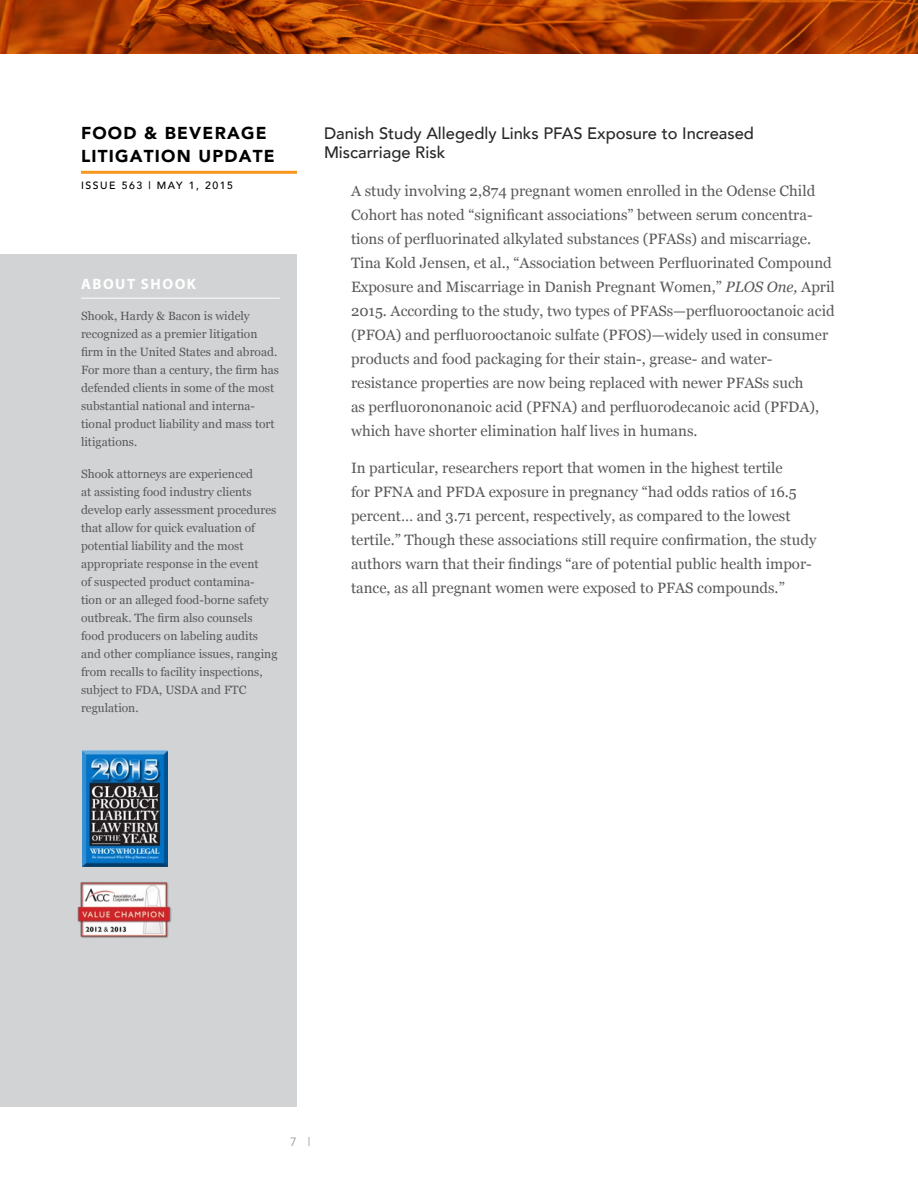
<style>
.page{position:relative;width:918px;height:1188px;background:#fff}
.page>*{position:absolute;margin:0;border:0;box-sizing:border-box;transform-origin:0 0}
.t1{font:900 17.25px/22.5px "Avenir";letter-spacing:.07em;color:#000}
.t2{font:500 16.5px/19.8px "Avenir";color:#292829}
.t3{font:15px/24px "Georgia";color:#58595b}
.t4{font:700 15px "Myriad Pro";letter-spacing:.1em;color:#fff}
.t5{font:12px/18px "Georgia";color:#58595b}
.t6{font:12px "Avenir";color:#939598}
.t7{font:500 10.5px "Avenir";letter-spacing:.15em;color:#000}
.s1{font-style:italic}
</style>
<div class="page">
<hr style="left:81px;top:171px;width:216px;height:3px;background:#f8971d">
<svg style="left:0;top:0;width:918px;height:54px;background:#a83c02"></svg>
<div style="left:0;top:255px;width:297px;height:852px;background:#d1d3d4"></div>
<hr style="left:81px;top:298px;width:199px;height:1px;background:#fff">
<img style="left:82px;top:750px;width:85px;height:117px">
<img style="left:77px;top:882px;width:95px;height:56px">
<p class="t1" style="left:81px;top:122px;width:195px">FOOD &amp; BEVERAGE<br>LITIGATION UPDATE</p>
<p class="t7" style="left:81px;top:176px;width:154px">ISSUE 563 | MAY 1, 2015</p>
<p class="t4" style="left:81px;top:274px;width:116px">ABOUT SHOOK</p>
<p class="t5" style="left:81px;top:307px;width:199px">Shook, Hardy &amp; Bacon is widely recognized as a premier litigation firm in the United States and abroad.<br>For more than a century, the firm has defended clients in some of the most substantial national and interna&shy;tional product liability and mass tort litigations.</p>
<p class="t5" style="left:81px;top:464px;width:198px">Shook attorneys are experienced<br>at assisting food industry clients develop early assessment procedures that allow for quick evaluation of potential liability and the most appropriate response in the event<br>of suspected product contamina&shy;tion or an alleged food-borne safety outbreak. The firm also counsels food producers on labeling audits and other compliance issues, ranging from recalls to facility inspections, subject to FDA, USDA and FTC regulation.</p>
<p class="t2" style="left:324px;top:122px;width:432px">Danish Study Allegedly Links PFAS Exposure to Increased<br>Miscarriage Risk</p>
<p class="t3" style="left:351px;top:178px;width:485px">A study involving 2,874 pregnant women enrolled in the Odense Child Cohort has noted “significant associations” between serum concentra&shy;tions of perfluorinated alkylated substances (PFASs) and miscarriage.<br>Tina Kold Jensen, et al., “Association between Perfluorinated Compound Exposure and Miscarriage in Danish Pregnant Women,” <span class="s1">PLOS One,</span> April 2015. According to the study, two types of PFASs—perfluorooctanoic acid (PFOA) and perfluorooctanoic sulfate (PFOS)—widely used in consumer products and food packaging for their stain-, grease- and water&shy;resistance properties are now being replaced with newer PFASs such<br>as perfluorononanoic acid (PFNA) and perfluorodecanoic acid (PFDA), which have shorter elimination half lives in humans.</p>
<p class="t3" style="left:351px;top:456px;width:467px">In particular, researchers report that women in the highest tertile<br>for PFNA and PFDA exposure in pregnancy “had odds ratios of 16.5 percent… and 3.71 percent, respectively, as compared to the lowest tertile.” Though these associations still require confirmation, the study authors warn that their findings “are of potential public health impor&shy;tance, as all pregnant women were exposed to PFAS compounds.”</p>
<p class="t6" style="left:290px;top:1135px;width:22px">7 |</p>
</div>
